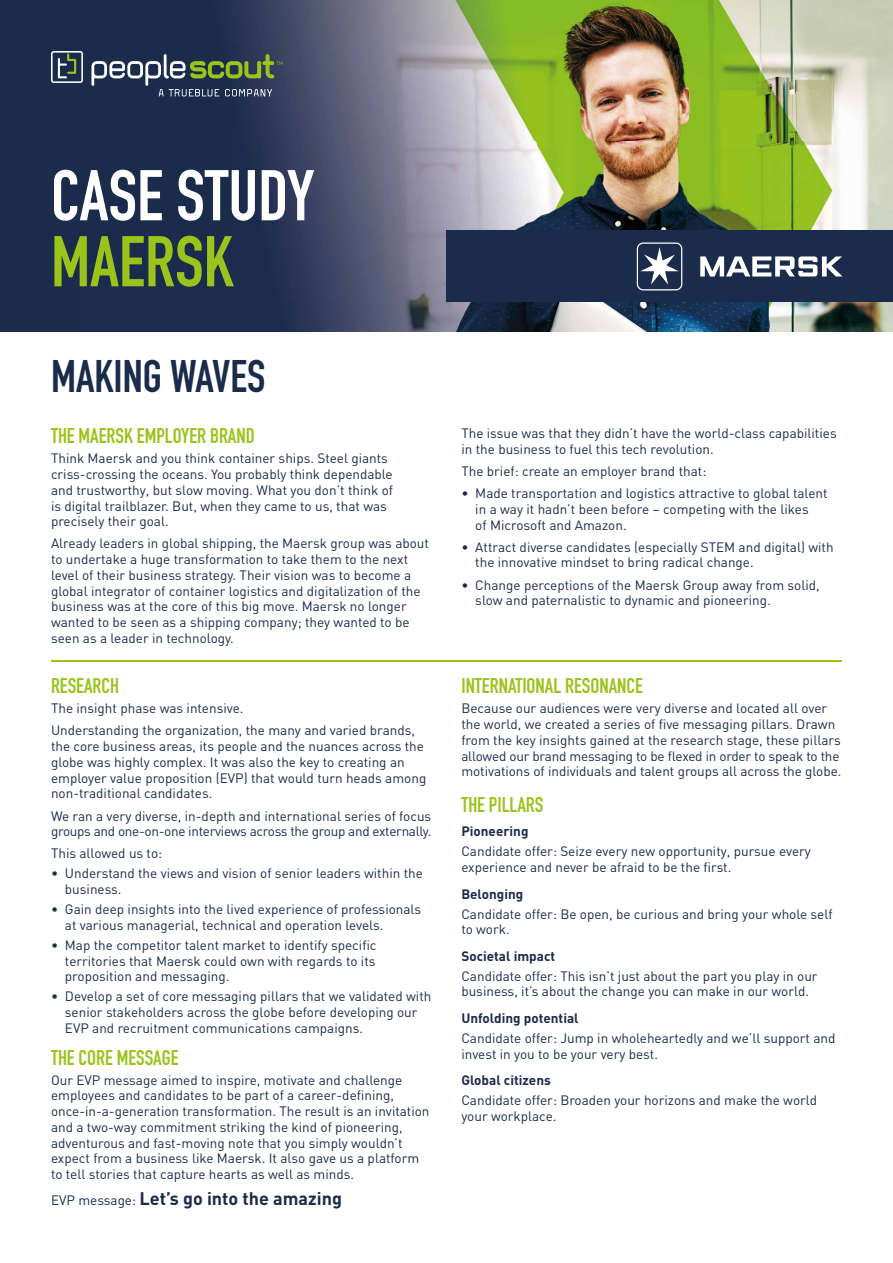
<style>
.page{position:relative;width:893px;height:1263px;background:#fff}
.page>*{position:absolute;margin:0;border:0;box-sizing:border-box;transform-origin:0 0}
.t1{font:700 70.5px "DIN Condensed";color:#fff}
.t2{font:700 70.5px "DIN Condensed";color:#9bc31c}
.t3{font:700 45px "DIN Condensed";color:#1a2b4c}
.t4{font:700 21px "DIN Condensed";color:#9bc31c}
.t5{font:700 18px "DIN";color:#1a2b4c}
.t6{font:13.5px/15.8px "DIN";color:#1a2b4c}
.t7{font:13.5px/15.8px "DIN";letter-spacing:-.02em;color:#1a2b4c}
.t8{font:700 13.5px "DIN";color:#1a2b4c}
.s1{font-weight:400;font-size:13.5px}
</style>
<div class="page">
<div style="left:0;top:0;width:80px;height:332px;background:#1a2b4c"></div>
<img style="left:80px;top:0;width:813px;height:332px">
<svg style="left:51px;top:51px;width:32px;height:32px"></svg>
<svg style="left:91px;top:54px;width:191px;height:42px;background:#495960"></svg>
<hr style="left:51px;top:660px;width:791px;height:2px;background:#9bc31c">
<div style="left:446px;top:231px;width:447px;height:71px;background:#1a2b4c"></div>
<svg style="left:700px;top:256px;width:142px;height:20px"></svg>
<svg style="left:637px;top:242px;width:45px;height:48px"></svg>
<h1 class="t1" style="left:51px;top:148px;width:265px">CASE STUDY</h1>
<h1 class="t2" style="left:51px;top:214px;width:184px">MAERSK</h1>
<h2 class="t3" style="left:51px;top:346px;width:216px">MAKING WAVES</h2>
<h3 class="t4" style="left:51px;top:422px;width:205px">THE MAERSK EMPLOYER BRAND</h3>
<p class="t6" style="left:51px;top:450px;width:344px">Think Maersk and you think container ships. Steel giants criss-crossing the oceans. You probably think dependable and trustworthy, but slow moving. What you don’t think of is digital trailblazer. But, when they came to us, that was precisely their goal.</p>
<p class="t6" style="left:51px;top:535px;width:379px">Already leaders in global shipping, the Maersk group was about to undertake a huge transformation to take them to the next level of their business strategy. Their vision was to become a global integrator of container logistics and digitalization of the business was at the core of this big move. Maersk no longer wanted to be seen as a shipping company; they wanted to be seen as a leader in technology.</p>
<h3 class="t4" style="left:51px;top:672px;width:69px">RESEARCH</h3>
<p class="t6" style="left:51px;top:697px;width:365px;line-height:22.2px">The insight phase was intensive.<br>Understanding the organization, the many and varied brands,</p>
<p class="t6" style="left:51px;top:738px;width:377px">the core business areas, its people and the nuances across the globe was highly complex. It was also the key to creating an employer value proposition (EVP) that would turn heads among non-traditional candidates.</p>
<p class="t7" style="left:51px;top:807px;width:382px">We ran a very diverse, in-depth and international series of focus groups and one-on-one interviews across the group and externally.</p>
<p class="t6" style="left:51px;top:845px;width:113px">This allowed us to:</p>
<p class="t6" style="left:65px;top:865px;width:359px;text-indent:-14px">• Understand the views and vision of senior leaders within the business.</p>
<p class="t6" style="left:65px;top:901px;width:358px;text-indent:-14px">• Gain deep insights into the lived experience of professionals at various managerial, technical and operation levels.</p>
<p class="t6" style="left:65px;top:937px;width:313px;text-align:justify;text-indent:-14px">• Map the competitor talent market to identify specific territories that Maersk could own with regards to its proposition and messaging.</p>
<p class="t6" style="left:65px;top:988px;width:368px;text-indent:-14px">• Develop a set of core messaging pillars that we validated with senior stakeholders across the globe before developing our<br>EVP and recruitment communications campaigns.</p>
<h3 class="t4" style="left:51px;top:1043px;width:129px">THE CORE MESSAGE</h3>
<p class="t6" style="left:51px;top:1071px;width:380px">Our EVP message aimed to inspire, motivate and challenge employees and candidates to be part of a career-defining, once-in-a-generation transformation. The result is an invitation and a two-way commitment striking the kind of pioneering, adventurous and fast-moving note that you simply wouldn’t expect from a business like Maersk. It also gave us a platform to tell stories that capture hearts as well as minds.</p>
<h3 class="t5" style="left:51px;top:1187px;width:292px"><span class="s1">EVP message:</span> Let’s go into the amazing</h3>
<p class="t6" style="left:461px;top:425px;width:377px">The issue was that they didn’t have the world-class capabilities in the business to fuel this tech revolution.</p>
<p class="t6" style="left:461px;top:463px;width:246px">The brief: create an employer brand that:</p>
<p class="t6" style="left:475px;top:485px;width:354px;text-indent:-14px">• Made transportation and logistics attractive to global talent in a way it hadn’t been before – competing with the likes<br>of Microsoft and Amazon.</p>
<p class="t6" style="left:475px;top:539px;width:360px;text-indent:-14px">• Attract diverse candidates (especially STEM and digital) with the innovative mindset to bring radical change.</p>
<p class="t6" style="left:475px;top:577px;width:346px;text-indent:-14px">• Change perceptions of the Maersk Group away from solid, slow and paternalistic to dynamic and pioneering.</p>
<h3 class="t4" style="left:461px;top:672px;width:183px">INTERNATIONAL RESONANCE</h3>
<p class="t6" style="left:461px;top:700px;width:382px">Because our audiences were very diverse and located all over the world, we created a series of five messaging pillars. Drawn from the key insights gained at the research stage, these pillars allowed our brand messaging to be flexed in order to speak to the motivations of individuals and talent groups all across the globe.</p>
<h3 class="t4" style="left:461px;top:791px;width:83px">THE PILLARS</h3>
<p class="t8" style="left:461px;top:823px;width:69px">Pioneering</p>
<p class="t6" style="left:461px;top:843px;width:351px">Candidate offer: Seize every new opportunity, pursue every experience and never be afraid to be the first.</p>
<p class="t8" style="left:461px;top:885px;width:63px">Belonging</p>
<p class="t6" style="left:461px;top:905px;width:373px">Candidate offer: Be open, be curious and bring your whole self to work.</p>
<p class="t8" style="left:461px;top:947px;width:95px">Societal impact</p>
<p class="t6" style="left:461px;top:968px;width:358px">Candidate offer: This isn’t just about the part you play in our business, it’s about the change you can make in our world.</p>
<p class="t8" style="left:461px;top:1009px;width:119px">Unfolding potential</p>
<p class="t6" style="left:461px;top:1030px;width:376px">Candidate offer: Jump in wholeheartedly and we’ll support and invest in you to be your very best.</p>
<p class="t8" style="left:461px;top:1071px;width:91px">Global citizens</p>
<p class="t6" style="left:461px;top:1092px;width:357px">Candidate offer: Broaden your horizons and make the world your workplace.</p>
</div>
